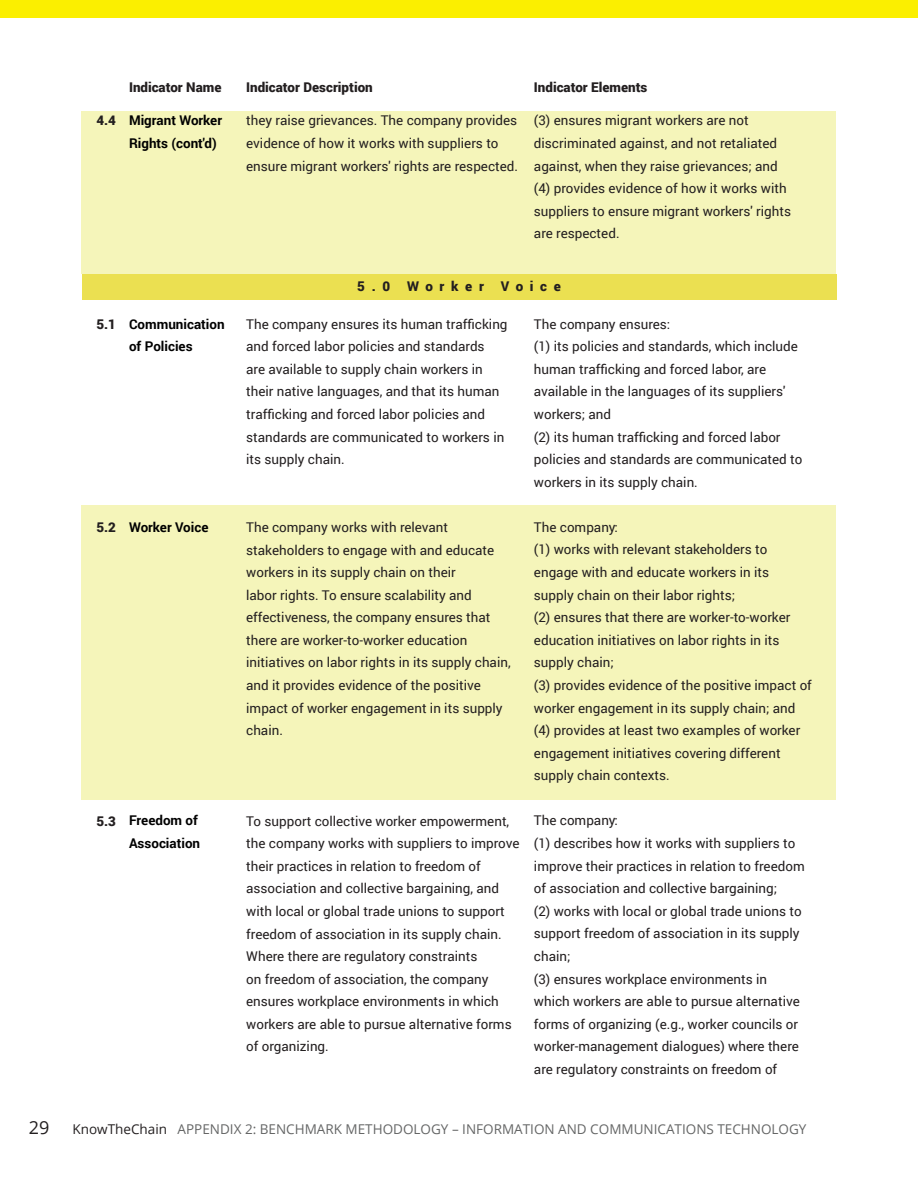
<style>
.page{position:relative;width:918px;height:1188px;background:#fff}
.page>*{position:absolute;margin:0;border:0;box-sizing:border-box;transform-origin:0 0}
.t1{font:18px "Open Sans";color:#231f20}
.t2{font:13.5px "Open Sans";color:#656666}
.t3{font:13.35px/22.6px "Roboto";color:#231f20}
.t4{font:700 13.35px/22.6px "Roboto";color:#000}
.t5{font:900 13.35px "Roboto";color:#231f20}
.t6{font:900 13.35px "Roboto";letter-spacing:.5em;color:#231f20}
.s1{color:#231f20}
</style>
<div class="page">
<div style="left:82px;top:111px;width:754px;height:163px;background:#f5f5ba"></div>
<div style="left:82px;top:505px;width:754px;height:295px;background:#f5f5ba"></div>
<div style="left:82px;top:274px;width:754px;height:25px;background:#ebe051"></div>
<div style="left:0;top:0;width:918px;height:17px;background:#fbef00"></div>
<p class="t5" style="left:97px;top:111px;width:21px">4.4</p>
<p class="t5" style="left:129px;top:78px;width:94px">Indicator Name</p>
<p class="t5" style="left:246px;top:78px;width:128px">Indicator Description</p>
<p class="t5" style="left:534px;top:78px;width:115px">Indicator Elements</p>
<p class="t4" style="left:129px;top:109px;width:95px">Migrant Worker<br>Rights (cont'd)</p>
<p class="t3" style="left:534px;top:109px;width:259px">(3) ensures migrant workers are not discriminated against, and not retaliated against, when they raise grievances; and (4) provides evidence of how it works with suppliers to ensure migrant workers' rights are respected.</p>
<p class="t3" style="left:246px;top:109px;width:273px">they raise grievances. The company provides evidence of how it works with suppliers to ensure migrant workers' rights are respected.</p>
<p class="t6" style="left:357px;top:277px;width:205px">5.0 Worker Voice</p>
<p class="t5" style="left:97px;top:314px;width:21px">5.1</p>
<p class="t4" style="left:129px;top:312px;width:97px">Communication of Policies</p>
<p class="t5" style="left:97px;top:518px;width:21px">5.2</p>
<p class="t4" style="left:129px;top:515px;width:81px">Worker Voice</p>
<p class="t5" style="left:97px;top:811px;width:21px">5.3</p>
<p class="t4" style="left:129px;top:809px;width:73px">Freedom of<br>Association</p>
<p class="t3" style="left:246px;top:312px;width:263px">The company ensures its human trafficking and forced labor policies and standards<br>are available to supply chain workers in their native languages, and that its human trafficking and forced labor policies and standards are communicated to workers in its supply chain.</p>
<p class="t3" style="left:246px;top:515px;width:266px">The company works with relevant stakeholders to engage with and educate workers in its supply chain on their<br>labor rights. To ensure scalability and effectiveness, the company ensures that there are worker-to-worker education initiatives on labor rights in its supply chain, and it provides evidence of the positive impact of worker engagement in its supply chain.</p>
<p class="t3" style="left:246px;top:809px;width:275px">To support collective worker empowerment, the company works with suppliers to improve their practices in relation to freedom of association and collective bargaining, and with local or global trade unions to support freedom of association in its supply chain.<br>Where there are regulatory constraints<br>on freedom of association, the company ensures workplace environments in which workers are able to pursue alternative forms of organizing.</p>
<p class="t3" style="left:534px;top:312px;width:270px">The company ensures:<br>(1) its policies and standards, which include human trafficking and forced labor, are available in the languages of its suppliers' workers; and<br>(2) its human trafficking and forced labor policies and standards are communicated to workers in its supply chain.</p>
<p class="t3" style="left:534px;top:515px;width:279px">The company:<br>(1) works with relevant stakeholders to engage with and educate workers in its supply chain on their labor rights;<br>(2) ensures that there are worker-to-worker education initiatives on labor rights in its supply chain;<br>(3) provides evidence of the positive impact of worker engagement in its supply chain; and (4) provides at least two examples of worker engagement initiatives covering different supply chain contexts.</p>
<p class="t3" style="left:534px;top:809px;width:272px">The company:<br>(1) describes how it works with suppliers to improve their practices in relation to freedom of association and collective bargaining;<br>(2) works with local or global trade unions to support freedom of association in its supply chain;<br>(3) ensures workplace environments in which workers are able to pursue alternative forms of organizing (e.g., worker councils or worker-management dialogues) where there are regulatory constraints on freedom of</p>
<p class="t1" style="left:29px;top:1115px;width:22px">29</p>
<p class="t2" style="left:73px;top:1119px;width:735px"><span class="s1">KnowTheChain</span> APPENDIX 2: BENCHMARK METHODOLOGY – INFORMATION AND COMMUNICATIONS TECHNOLOGY</p>
</div>
